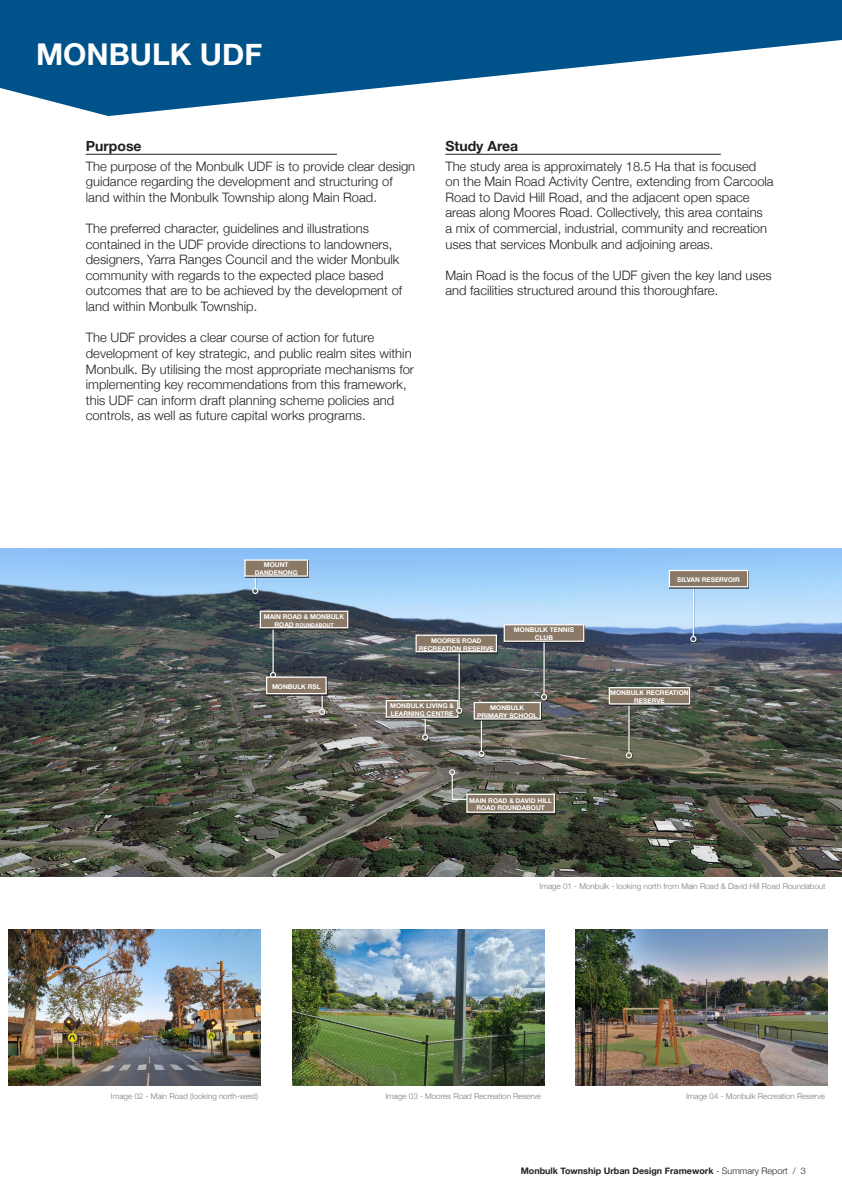
<style>
.page{position:relative;width:842px;height:1191px;background:#fff}
.page>*{position:absolute;margin:0;border:0;box-sizing:border-box;transform-origin:0 0}
.t1{font:700 30px "Helvetica Neue";color:#fff}
.t2{font:700 14px "Helvetica Neue";color:#231f20}
.t3{font:300 13px/15.6px "Helvetica Neue";color:#231f20}
.t4{font:700 9px "Helvetica Neue";color:#231f20}
.t5{font:300 8px "Helvetica Neue";color:#787a7d}
.t6{font:700 6.6px/7.9px "Helvetica Neue";color:#fff;text-align:center}
.t7{font:700 5.2px "Helvetica Neue";color:#fff}
.s1{font-size:6.6px}
.s2{font-weight:300}
</style>
<div class="page">
<svg style="left:0;top:0;width:842px;height:116px;fill:#00528b"></svg>
<hr style="left:86px;top:154px;width:251px;height:1px;background:#231f20">
<hr style="left:445px;top:154px;width:276px;height:1px;background:#231f20">
<img style="left:0;top:548px;width:842px;height:328px">
<div style="left:626px;top:695px;width:6px;height:63px;background:#231f20;opacity:.75"></div>
<hr style="left:628px;top:695px;width:2px;height:58px;background:#fff">
<svg style="left:626px;top:752px;width:6px;height:6px"></svg>
<div style="left:270px;top:615px;width:7px;height:63px;background:#231f20;opacity:.75"></div>
<hr style="left:272px;top:615px;width:2px;height:57px;background:#fff">
<div style="left:422px;top:711px;width:7px;height:30px;background:#231f20;opacity:.75"></div>
<div style="left:478px;top:717px;width:7px;height:40px;background:#231f20;opacity:.75"></div>
<hr style="left:481px;top:717px;width:1px;height:34px;background:#fff">
<div style="left:478px;top:750px;width:7px;height:7px;border:1px solid #fff;border-radius:50%"></div>
<div style="left:690px;top:579px;width:7px;height:63px;background:#231f20;opacity:.75"></div>
<hr style="left:693px;top:579px;width:1px;height:57px;background:#fff">
<svg style="left:690px;top:636px;width:6px;height:6px"></svg>
<div style="left:541px;top:637px;width:6px;height:63px;background:#231f20;opacity:.75"></div>
<hr style="left:543px;top:637px;width:2px;height:57px;background:#fff">
<div style="left:474px;top:703px;width:68px;height:18px;background:#2e2e2c"></div>
<svg style="left:473px;top:694px;width:74px;height:26px;background:#837c70"></svg>
<div style="left:609px;top:688px;width:82px;height:18px;background:#231f20;opacity:.75"></div>
<svg style="left:608px;top:686px;width:83px;height:19px;background:#948879"></svg>
<svg style="left:385px;top:699px;width:74px;height:41px;background:#857f76"></svg>
<div style="left:267px;top:678px;width:61px;height:17px;background:#231f20;opacity:.75"></div>
<svg style="left:265px;top:672px;width:62px;height:43px;background:#807a71"></svg>
<div style="left:467px;top:795px;width:89px;height:19px;background:#282723"></div>
<svg style="left:449px;top:769px;width:107px;height:44px;background:#747062"></svg>
<svg style="left:259px;top:610px;width:90px;height:19px;background:#948779"></svg>
<svg style="left:668px;top:569px;width:81px;height:19px;background:#999084"></svg>
<svg style="left:244px;top:559px;width:65px;height:35px;background:#98a6b0"></svg>
<div style="left:456px;top:651px;width:7px;height:63px;background:#231f20;opacity:.75"></div>
<hr style="left:459px;top:651px;width:1px;height:57px;background:#fff">
<div style="left:456px;top:707px;width:6px;height:7px;border:1px solid #fff;border-radius:50%"></div>
<svg style="left:415px;top:623px;width:170px;height:30px;background:#767371"></svg>
<img style="left:292px;top:930px;width:252px;height:155px">
<img style="left:575px;top:929px;width:253px;height:156px">
<img style="left:8px;top:929px;width:253px;height:156px">
<h1 class="t1" style="left:36px;top:36px;width:228px">MONBULK UDF</h1>
<p class="t2" style="left:86px;top:137px;width:57px">Purpose</p>
<p class="t3" style="left:86px;top:158px;width:331px">The purpose of the Monbulk UDF is to provide clear design guidance regarding the development and structuring of land within the Monbulk Township along Main Road.</p>
<p class="t3" style="left:86px;top:220px;width:318px">The preferred character, guidelines and illustrations contained in the UDF provide directions to landowners, designers, Yarra Ranges Council and the wider Monbulk community with regards to the expected place based outcomes that are to be achieved by the development of land within Monbulk Township.</p>
<p class="t3" style="left:86px;top:329px;width:330px">The UDF provides a clear course of action for future development of key strategic, and public realm sites within Monbulk. By utilising the most appropriate mechanisms for implementing key recommendations from this framework, this UDF can inform draft planning scheme policies and controls, as well as future capital works programs.</p>
<p class="t2" style="left:445px;top:137px;width:74px">Study Area</p>
<p class="t3" style="left:445px;top:158px;width:330px">The study area is approximately 18.5 Ha that is focused on the Main Road Activity Centre, extending from Carcoola Road to David Hill Road, and the adjacent open space areas along Moores Road. Collectively, this area contains<br>a mix of commercial, industrial, community and recreation uses that services Monbulk and adjoining areas.</p>
<p class="t3" style="left:445px;top:267px;width:328px">Main Road is the focus of the UDF given the key land uses and facilities structured around this thoroughfare.</p>
<p class="t6" style="left:255px;top:561px;width:45px">MOUNT<br>DANDENONG</p>
<p class="t6" style="left:677px;top:575px;width:64px">SILVAN RESERVOIR</p>
<p class="t6" style="left:264px;top:612px;width:82px">MAIN ROAD &amp; MONBULK</p>
<p class="t7" style="left:275px;top:621px;width:61px"><span class="s1">ROAD</span> ROUNDABOUT</p>
<p class="t6" style="left:272px;top:682px;width:50px">MONBULK RSL</p>
<p class="t6" style="left:419px;top:636px;width:76px">MOORES ROAD<br>RECREATION RESERVE</p>
<p class="t6" style="left:514px;top:626px;width:62px;line-height:7.5px">MONBULK TENNIS<br>CLUB</p>
<p class="t6" style="left:390px;top:701px;width:65px;text-align:left">MONBULK LIVING &amp;<br>LEARNING CENTRE</p>
<p class="t6" style="left:477px;top:703px;width:62px">MONBULK<br>PRIMARY SCHOOL</p>
<p class="t6" style="left:469px;top:796px;width:84px">MAIN ROAD &amp; DAVID HILL<br>ROAD ROUNDABOUT</p>
<p class="t6" style="left:610px;top:688px;width:80px">MONBULK RECREATION<br>RESERVE</p>
<p class="t5" style="left:540px;top:881px;width:287px">Image 01 - Monbulk - looking north from Main Road &amp; David Hill Road Roundabout</p>
<p class="t5" style="left:111px;top:1091px;width:149px">Image 02 - Main Road (looking north-west)</p>
<p class="t5" style="left:385px;top:1091px;width:157px">Image 03 - Moores Road Recreation Reserve</p>
<p class="t5" style="left:686px;top:1091px;width:140px">Image 04 - Monbulk Recreation Reserve</p>
<p class="t4" style="left:521px;top:1164px;width:287px">Monbulk Township Urban Design Framework <span class="s2">- Summary Report / 3</span></p>
</div>
